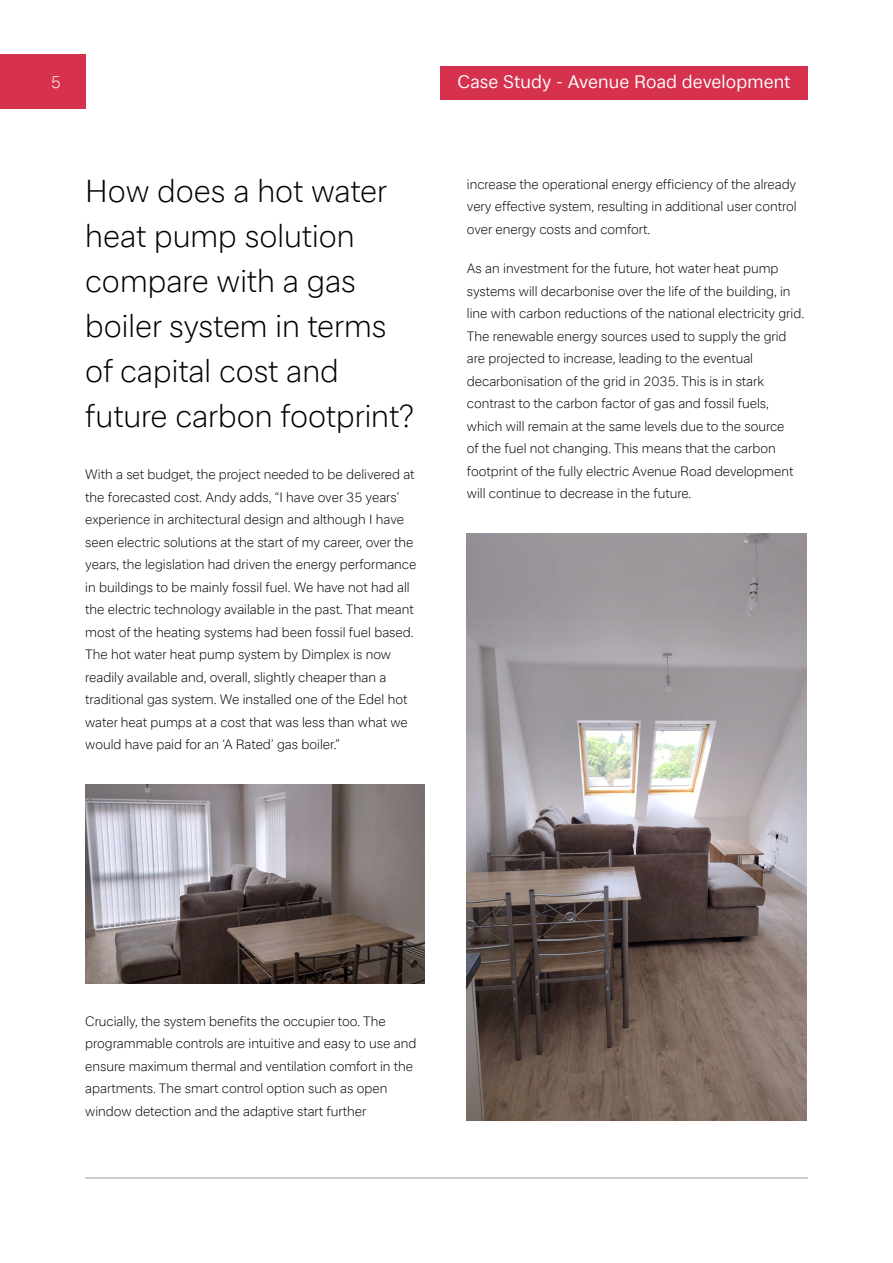
<style>
.page{position:relative;width:893px;height:1263px;background:#fff}
.page>*{position:absolute;margin:0;border:0;box-sizing:border-box;transform-origin:0 0}
.t1{font:300 31.5px/45px "Glen Dimplex Sans";color:#000}
.t2{font:18px "Glen Dimplex Sans";letter-spacing:.005em;color:#fff}
.t3{font:300 17.1px "Glen Dimplex Sans";color:#fff}
.t4{font:300 13.5px/22.5px "Glen Dimplex Sans";color:#000}
</style>
<div class="page">
<img style="left:467px;top:534px;width:339px;height:586px">
<img style="left:85px;top:785px;width:339px;height:199px">
<div style="left:0;top:54px;width:86px;height:55px;background:#d6324e"></div>
<div style="left:441px;top:66px;width:366px;height:34px;background:#d6324e"></div>
<hr style="left:85px;top:1177px;width:723px;height:2px;background:#bcbec0">
<p class="t3" style="left:51px;top:72px;width:12px">5</p>
<h2 class="t2" style="left:457px;top:71px;width:335px">Case Study - Avenue Road development</h2>
<h1 class="t1" style="left:85px;top:168px;width:330px">How does a hot water heat pump solution compare with a gas boiler system in terms of capital cost and future carbon footprint?</h1>
<p class="t4" style="left:85px;top:463px;width:333px">With a set budget, the project needed to be delivered at the forecasted cost. Andy adds, “I have over 35 years’ experience in architectural design and although I have seen electric solutions at the start of my career, over the years, the legislation had driven the energy performance in buildings to be mainly fossil fuel. We have not had all the electric technology available in the past. That meant most of the heating systems had been fossil fuel based.<br>The hot water heat pump system by Dimplex is now readily available and, overall, slightly cheaper than a traditional gas system. We installed one of the Edel hot water heat pumps at a cost that was less than what we would have paid for an ‘A Rated’ gas boiler.”</p>
<p class="t4" style="left:467px;top:172px;width:331px;text-align:justify">increase the operational energy efficiency of the already very effective system, resulting in additional user control over energy costs and comfort.</p>
<p class="t4" style="left:467px;top:257px;width:339px">As an investment for the future, hot water heat pump systems will decarbonise over the life of the building, in line with carbon reductions of the national electricity grid.<br>The renewable energy sources used to supply the grid are projected to increase, leading to the eventual decarbonisation of the grid in 2035. This is in stark contrast to the carbon factor of gas and fossil fuels, which will remain at the same levels due to the source<br>of the fuel not changing. This means that the carbon footprint of the fully electric Avenue Road development will continue to decrease in the future.</p>
<p class="t4" style="left:85px;top:1010px;width:333px">Crucially, the system benefits the occupier too. The programmable controls are intuitive and easy to use and ensure maximum thermal and ventilation comfort in the apartments. The smart control option such as open window detection and the adaptive start further</p>
</div>
